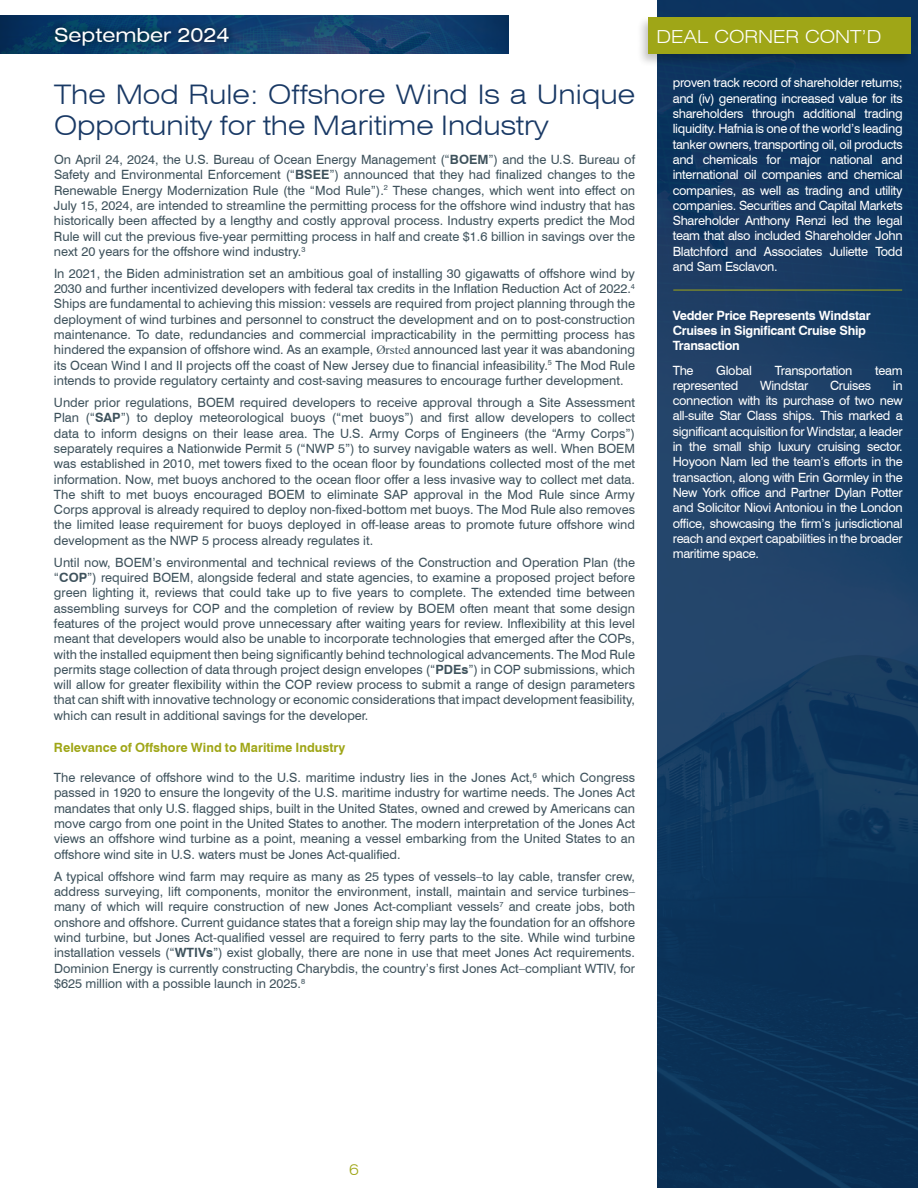
<style>
.page{position:relative;width:918px;height:1188px;background:#fff}
.page>*{position:absolute;margin:0;border:0;box-sizing:border-box;transform-origin:0 0}
.t1{font:300 expanded 27px/31.5px "Swiss 721 BT";color:#193965}
.t2{font:expanded 19.5px "Swiss 721 BT";color:#fff}
.t3{font:300 expanded 18px "Swiss 721 BT";color:#fff}
.t4{font:300 expanded 15px "Swiss 721 BT";color:#9fa617}
.t5{font:12.75px/15.3px "Swiss 721 BT";color:#3e525c;text-align:justify}
.t6{font:12.75px/15.3px "Swiss 721 BT";letter-spacing:-.025em;color:#fff;text-align:justify}
.t7{font:700 12.75px/15.3px "Swiss 721 BT";letter-spacing:-.025em;color:#fff}
.t8{font:700 12.75px "Swiss 721 BT";color:#9fa617}
.s1{color:#fff}
.s2{font-weight:700}
.s3{font-family:"Times New Roman"}
</style>
<div class="page">
<svg style="left:0;top:15px;width:509px;height:39px;background:#113e6c"></svg>
<div style="left:48px;top:20px;width:188px;height:32px;background:#000;opacity:.75"></div>
<svg style="left:657px;top:0;width:261px;height:1188px;background:#143960"></svg>
<hr style="left:673px;top:290px;width:229px;height:1px;background:#9fa617">
<div style="left:636px;top:15px;width:279px;height:53px;background:#000;opacity:.24"></div>
<div style="left:648px;top:18px;width:263px;height:36px;background:#9fa617"></div>
<h2 class="t2" style="left:54px;top:23px;width:177px">September 2024</h2>
<h1 class="t1" style="left:54px;top:78px;width:583px">The Mod Rule: Offshore Wind Is a Unique<br>Opportunity for the Maritime Industry<span class="s1">1</span></h1>
<p class="t5" style="left:54px;top:152px;width:583px">On April 24, 2024, the U.S. Bureau of Ocean Energy Management (“<span class="s2">BOEM</span>”) and the U.S. Bureau of Safety and Environmental Enforcement (“<span class="s2">BSEE</span>”) announced that they had finalized changes to the Renewable Energy Modernization Rule (the “Mod Rule”).<sup>2</sup> These changes, which went into effect on July 15, 2024, are intended to streamline the permitting process for the offshore wind industry that has historically been affected by a lengthy and costly approval process. Industry experts predict the Mod Rule will cut the previous five-year permitting process in half and create $1.6 billion in savings over the next 20 years for the offshore wind industry.<sup>3</sup></p>
<p class="t5" style="left:54px;top:266px;width:583px">In 2021, the Biden administration set an ambitious goal of installing 30 gigawatts of offshore wind by 2030 and further incentivized developers with federal tax credits in the Inflation Reduction Act of 2022.<sup>4<br></sup>Ships are fundamental to achieving this mission: vessels are required from project planning through the deployment of wind turbines and personnel to construct the development and on to post-construction maintenance. To date, redundancies and commercial impracticability in the permitting process has hindered the expansion of offshore wind. As an example, <span class="s3">Ørsted</span> announced last year it was abandoning its Ocean Wind I and II projects off the coast of New Jersey due to financial infeasibility.<sup>5</sup> The Mod Rule intends to provide regulatory certainty and cost-saving measures to encourage further development.</p>
<p class="t5" style="left:54px;top:395px;width:583px">Under prior regulations, BOEM required developers to receive approval through a Site Assessment Plan (“<span class="s2">SAP</span>”) to deploy meteorological buoys (“met buoys”) and first allow developers to collect data to inform designs on their lease area. The U.S. Army Corps of Engineers (the “Army Corps”) separately requires a Nationwide Permit 5 (“NWP 5”) to survey navigable waters as well. When BOEM was established in 2010, met towers fixed to the ocean floor by foundations collected most of the met information. Now, met buoys anchored to the ocean floor offer a less invasive way to collect met data.<br>The shift to met buoys encouraged BOEM to eliminate SAP approval in the Mod Rule since Army Corps approval is already required to deploy non-fixed-bottom met buoys. The Mod Rule also removes the limited lease requirement for buoys deployed in off-lease areas to promote future offshore wind development as the NWP 5 process already regulates it.</p>
<p class="t5" style="left:54px;top:554px;width:583px">Until now, BOEM’s environmental and technical reviews of the Construction and Operation Plan (the “<span class="s2">COP</span>”) required BOEM, alongside federal and state agencies, to examine a proposed project before green lighting it, reviews that could take up to five years to complete. The extended time between assembling surveys for COP and the completion of review by BOEM often meant that some design features of the project would prove unnecessary after waiting years for review. Inflexibility at this level meant that developers would also be unable to incorporate technologies that emerged after the COPs, with the installed equipment then being significantly behind technological advancements. The Mod Rule permits stage collection of data through project design envelopes (“<span class="s2">PDEs</span>”) in COP submissions, which will allow for greater flexibility within the COP review process to submit a range of design parameters that can shift with innovative technology or economic considerations that impact development feasibility, which can result in additional savings for the developer.</p>
<p class="t8" style="left:54px;top:739px;width:293px">Relevance of Offshore Wind to Maritime Industry</p>
<p class="t5" style="left:54px;top:770px;width:583px">The relevance of offshore wind to the U.S. maritime industry lies in the Jones Act,<sup>6</sup> which Congress passed in 1920 to ensure the longevity of the U.S. maritime industry for wartime needs. The Jones Act mandates that only U.S. flagged ships, built in the United States, owned and crewed by Americans can move cargo from one point in the United States to another. The modern interpretation of the Jones Act views an offshore wind turbine as a point, meaning a vessel embarking from the United States to an offshore wind site in U.S. waters must be Jones Act-qualified.</p>
<p class="t5" style="left:54px;top:868px;width:583px">A typical offshore wind farm may require as many as 25 types of vessels–to lay cable, transfer crew, address surveying, lift components, monitor the environment, install, maintain and service turbines– many of which will require construction of new Jones Act-compliant vessels<sup>7</sup> and create jobs, both onshore and offshore. Current guidance states that a foreign ship may lay the foundation for an offshore wind turbine, but Jones Act-qualified vessel are required to ferry parts to the site. While wind turbine installation vessels (“<span class="s2">WTIVs</span>”) exist globally, there are none in use that meet Jones Act requirements.<br>Dominion Energy is currently constructing Charybdis, the country’s first Jones Act–compliant WTIV, for $625 million with a possible launch in 2025.<sup>8</sup></p>
<h3 class="t3" style="left:657px;top:26px;width:226px">DEAL CORNER CONT’D</h3>
<p class="t6" style="left:673px;top:75px;width:231px">proven track record of shareholder returns; and (iv) generating increased value for its shareholders through additional trading liquidity. Hafnia is one of the world’s leading tanker owners, transporting oil, oil products and chemicals for major national and international oil companies and chemical companies, as well as trading and utility companies. Securities and Capital Markets Shareholder Anthony Renzi led the legal team that also included Shareholder John Blatchford and Associates Juliette Todd and Sam Esclavon.</p>
<p class="t7" style="left:673px;top:307px;width:199px">Vedder Price Represents Windstar<br>Cruises in Significant Cruise Ship<br>Transaction</p>
<p class="t6" style="left:673px;top:362px;width:22px">The</p>
<p class="t6" style="left:716px;top:362px;width:37px">Global</p>
<p class="t6" style="left:775px;top:362px;width:79px">Transportation</p>
<p class="t6" style="left:875px;top:362px;width:29px">team</p>
<p class="t6" style="left:673px;top:378px;width:67px">represented</p>
<p class="t6" style="left:760px;top:378px;width:50px">Windstar</p>
<p class="t6" style="left:830px;top:378px;width:43px">Cruises</p>
<p class="t6" style="left:673px;top:378px;width:231px;text-indent:220px">in connection with its purchase of two new all-suite Star Class ships. This marked a significant acquisition for Windstar, a leader in the small ship luxury cruising sector.<br>Hoyoon Nam led the team’s efforts in the transaction, along with Erin Gormley in the New York office and Partner Dylan Potter and Solicitor Niovi Antoniou in the London office, showcasing the firm’s jurisdictional reach and expert capabilities in the broader maritime space.</p>
<p class="t4" style="left:349px;top:1161px;width:11px">6</p>
</div>
